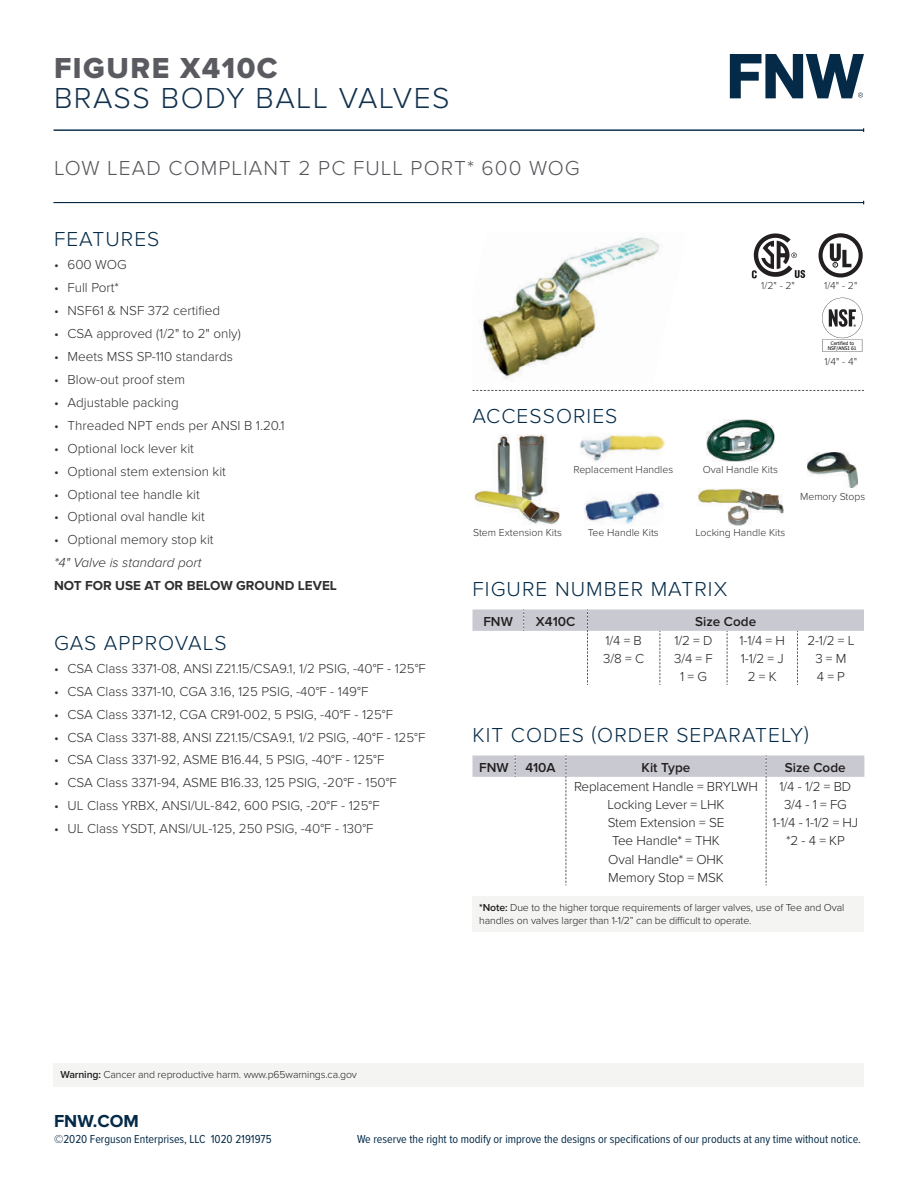
<style>
.page{position:relative;width:918px;height:1188px;background:#fff}
.page>*{position:absolute;margin:0;border:0;box-sizing:border-box;transform-origin:0 0}
.t1{font:300 30px "Proxima Nova";letter-spacing:.05em;color:#12314e}
.t2{font:30px "Proxima Nova Extrabld";letter-spacing:.05em;color:#5a5b60}
.t3{font:300 21px "Proxima Nova";letter-spacing:.05em;color:#042a47}
.t4{font:300 21px "Proxima Nova";letter-spacing:.05em;color:#54565a}
.t5{font:700 18px "Proxima Nova";color:#042a47}
.t6{font:300 13.5px "Proxima Nova";color:#312f30}
.t7{font:300 13.5px/18px "Proxima Nova";letter-spacing:-.01em;color:#231f20}
.t8{font:600 13.5px "Proxima Nova";color:#231f20}
.t9{font:700 13.5px "Proxima Nova";color:#312f30}
.t10{font:italic 300 13.5px "Proxima Nova";color:#312f30}
.t11{font:12px "Proxima Nova Cond";color:#042a47}
.t12{font:300 10.5px/12.6px "Proxima Nova";letter-spacing:-.01em;color:#231f20}
.t13{font:300 10.5px "Proxima Nova";color:#312f30}
.t14{font:6.6px "Myriad Pro";color:#040503}
.t15{font:5.1px "Tahoma";color:#040503}
.t16{font:4.8px "Tahoma";color:#040503}
.s1{font-weight:600}
</style>
<div class="page">
<svg style="left:730px;top:54px;width:134px;height:44px"></svg>
<img style="left:481px;top:237px;width:179px;height:143px">
<svg style="left:473px;top:610px;width:391px;height:75px"></svg>
<svg style="left:473px;top:756px;width:391px;height:129px"></svg>
<div style="left:473px;top:896px;width:391px;height:36px;background:#f4f4f3"></div>
<div style="left:54px;top:1063px;width:810px;height:24px;background:#f4f4f3"></div>
<svg style="left:819px;top:233px;width:44px;height:45px"></svg>
<svg style="left:752px;top:233px;width:53px;height:45px"></svg>
<hr style="left:54px;top:202px;width:810px;height:1px;background:#042a47">
<hr style="left:54px;top:130px;width:810px;height:1px;background:#042a47">
<svg style="left:822px;top:298px;width:40px;height:54px"></svg>
<svg style="left:472px;top:390px;width:392px;height:1px"></svg>
<img style="left:697px;top:489px;width:86px;height:37px">
<img style="left:579px;top:434px;width:86px;height:28px">
<img style="left:808px;top:452px;width:49px;height:36px">
<img style="left:706px;top:420px;width:68px;height:42px">
<img style="left:475px;top:434px;width:85px;height:90px">
<img style="left:584px;top:492px;width:79px;height:32px">
<h1 class="t2" style="left:54px;top:50px;width:225px">FIGURE X410C</h1>
<h1 class="t1" style="left:54px;top:81px;width:397px">BRASS BODY BALL VALVES</h1>
<h2 class="t4" style="left:54px;top:156px;width:527px">LOW LEAD COMPLIANT 2 PC FULL PORT* 600 WOG</h2>
<h2 class="t3" style="left:54px;top:227px;width:107px">FEATURES</h2>
<p class="t6" style="left:54px;top:257px;width:74px">• 600 WOG</p>
<p class="t6" style="left:54px;top:280px;width:67px">• Full Port*</p>
<p class="t6" style="left:54px;top:303px;width:168px">• NSF61 &amp; NSF 372 certified</p>
<p class="t6" style="left:54px;top:326px;width:188px">• CSA approved (1/2" to 2" only)</p>
<p class="t6" style="left:54px;top:349px;width:181px">• Meets MSS SP-110 standards</p>
<p class="t6" style="left:54px;top:372px;width:132px">• Blow-out proof stem</p>
<p class="t6" style="left:54px;top:394px;width:126px">• Adjustable packing</p>
<p class="t6" style="left:54px;top:417px;width:232px">• Threaded NPT ends per ANSI B 1.20.1</p>
<p class="t6" style="left:54px;top:440px;width:141px">• Optional lock lever kit</p>
<p class="t6" style="left:54px;top:463px;width:173px">• Optional stem extension kit</p>
<p class="t6" style="left:54px;top:486px;width:147px">• Optional tee handle kit</p>
<p class="t6" style="left:54px;top:509px;width:152px">• Optional oval handle kit</p>
<p class="t6" style="left:54px;top:532px;width:161px">• Optional memory stop kit</p>
<p class="t10" style="left:54px;top:555px;width:149px">*4" Valve is standard port</p>
<p class="t9" style="left:54px;top:578px;width:284px">NOT FOR USE AT OR BELOW GROUND LEVEL</p>
<h2 class="t3" style="left:54px;top:631px;width:174px">GAS APPROVALS</h2>
<p class="t6" style="left:54px;top:660px;width:373px">• CSA Class 3371-08, ANSI Z21.15/CSA9.1, 1/2 PSIG, -40°F - 125°F</p>
<p class="t6" style="left:54px;top:683px;width:316px">• CSA Class 3371-10, CGA 3.16, 125 PSIG, -40°F - 149°F</p>
<p class="t6" style="left:54px;top:706px;width:341px">• CSA Class 3371-12, CGA CR91-002, 5 PSIG, -40°F - 125°F</p>
<p class="t6" style="left:54px;top:729px;width:373px">• CSA Class 3371-88, ANSI Z21.15/CSA9.1, 1/2 PSIG, -40°F - 125°F</p>
<p class="t6" style="left:54px;top:752px;width:332px">• CSA Class 3371-92, ASME B16.44, 5 PSIG, -40°F - 125°F</p>
<p class="t6" style="left:54px;top:775px;width:344px">• CSA Class 3371-94, ASME B16.33, 125 PSIG, -20°F - 150°F</p>
<p class="t6" style="left:54px;top:798px;width:327px">• UL Class YRBX, ANSI/UL-842, 600 PSIG, -20°F - 125°F</p>
<p class="t6" style="left:54px;top:821px;width:321px">• UL Class YSDT, ANSI/UL-125, 250 PSIG, -40°F - 130°F</p>
<h2 class="t3" style="left:472px;top:404px;width:146px">ACCESSORIES</h2>
<p class="t13" style="left:573px;top:463px;width:101px">Replacement Handles</p>
<p class="t13" style="left:761px;top:280px;width:35px">1/2" - 2"</p>
<p class="t13" style="left:824px;top:280px;width:35px">1/4" - 2"</p>
<p class="t14" style="left:853px;top:323px;width:4px">®</p>
<p class="t16" style="left:831px;top:340px;width:25px">Certified to</p>
<p class="t15" style="left:828px;top:345px;width:30px">NSF/ANSI 61</p>
<p class="t13" style="left:824px;top:355px;width:34px">1/4" - 4"</p>
<p class="t13" style="left:703px;top:463px;width:77px">Oval Handle Kits</p>
<p class="t13" style="left:800px;top:490px;width:67px">Memory Stops</p>
<p class="t13" style="left:473px;top:527px;width:90px">Stem Extension Kits</p>
<p class="t13" style="left:695px;top:527px;width:91px">Locking Handle Kits</p>
<p class="t13" style="left:588px;top:527px;width:72px">Tee Handle Kits</p>
<h2 class="t3" style="left:473px;top:577px;width:256px">FIGURE NUMBER MATRIX</h2>
<p class="t8" style="left:483px;top:613px;width:31px">FNW</p>
<p class="t8" style="left:536px;top:613px;width:41px">X410C</p>
<p class="t8" style="left:695px;top:613px;width:62px">Size Code</p>
<p class="t7" style="left:605px;top:632px;width:38px">1/4 = B</p>
<p class="t7" style="left:674px;top:632px;width:40px">1/2 = D</p>
<p class="t7" style="left:740px;top:632px;width:47px">1-1/4 = H</p>
<p class="t7" style="left:807px;top:632px;width:49px">2-1/2 = L</p>
<p class="t7" style="left:603px;top:650px;width:42px">3/8 = C</p>
<p class="t7" style="left:674px;top:650px;width:40px">3/4 = F</p>
<p class="t7" style="left:741px;top:650px;width:44px">1-1/2 = J</p>
<p class="t7" style="left:815px;top:650px;width:33px">3 = M</p>
<p class="t7" style="left:680px;top:668px;width:28px">1 = G</p>
<p class="t7" style="left:748px;top:668px;width:30px">2 = K</p>
<p class="t7" style="left:817px;top:668px;width:30px">4 = P</p>
<h2 class="t3" style="left:473px;top:723px;width:338px">KIT CODES (ORDER SEPARATELY)</h2>
<p class="t8" style="left:479px;top:759px;width:78px">FNW 410A</p>
<p class="t8" style="left:642px;top:759px;width:50px">Kit Type</p>
<p class="t8" style="left:785px;top:759px;width:62px">Size Code</p>
<p class="t7" style="left:574px;top:778px;width:185px">Replacement Handle = BRYLWH</p>
<p class="t7" style="left:780px;top:778px;width:73px">1/4 - 1/2 = BD</p>
<p class="t7" style="left:608px;top:796px;width:119px">Locking Lever = LHK</p>
<p class="t7" style="left:784px;top:796px;width:64px">3/4 - 1 = FG</p>
<p class="t7" style="left:608px;top:814px;width:118px">Stem Extension = SE</p>
<p class="t7" style="left:773px;top:814px;width:87px">1-1/4 - 1-1/2 = HJ</p>
<p class="t7" style="left:612px;top:832px;width:109px">Tee Handle* = THK</p>
<p class="t7" style="left:786px;top:832px;width:60px">*2 - 4 = KP</p>
<p class="t7" style="left:608px;top:850px;width:117px">Oval Handle* = OHK<br>Memory Stop = MSK</p>
<p class="t12" style="left:479px;top:901px;width:367px"><span class="s1">*Note:</span> Due to the higher torque requirements of larger valves, use of Tee and Oval handles on valves larger than 1-1/2” can be difficult to operate.</p>
<p class="t12" style="left:60px;top:1068px;width:298px"><span class="s1">Warning:</span> Cancer and reproductive harm. www.p65warnings.ca.gov</p>
<h3 class="t5" style="left:54px;top:1110px;width:86px">FNW.COM</h3>
<p class="t11" style="left:54px;top:1133px;width:219px">©2020 Ferguson Enterprises, LLC 1020 2191975</p>
<p class="t11" style="left:357px;top:1133px;width:505px">We reserve the right to modify or improve the designs or specifications of our products at any time without notice.</p>
</div>
